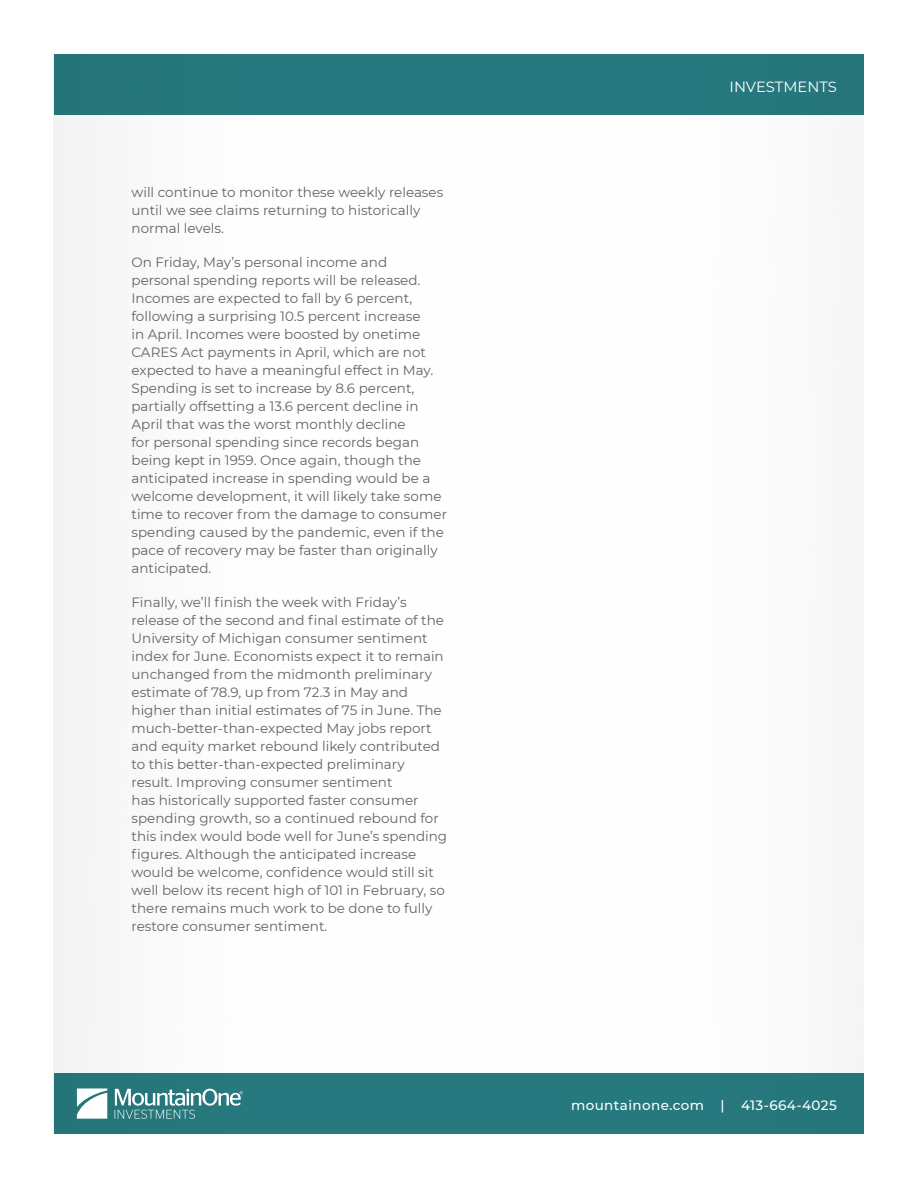
<style>
.page{position:relative;width:918px;height:1188px;background:#fff}
.page>*{position:absolute;margin:0;border:0;box-sizing:border-box;transform-origin:0 0}
.t1{font:14.85px "Montserrat";color:#fff}
.Bullets_2{font:13.5px/18px "Montserrat";color:#636366}
.t2{font:500 13.5px "Montserrat";letter-spacing:.03em;color:#fff}
</style>
<div class="page">
<div style="left:54px;top:1073px;width:810px;height:61px;background:#277a7f"></div>
<div style="left:54px;top:54px;width:810px;height:61px;background:#277a7f"></div>
<svg style="left:77px;top:1088px;width:30px;height:31px"></svg>
<svg style="left:115px;top:1089px;width:128px;height:30px"></svg>
<p class="Bullets_2" style="left:132px;top:182px;width:313px">will continue to monitor these weekly releases until we see claims returning to historically normal levels.</p>
<p class="Bullets_2" style="left:132px;top:253px;width:317px">On Friday, May’s personal income and personal spending reports will be released.<br>Incomes are expected to fall by 6 percent, following a surprising 10.5 percent increase<br>in April. Incomes were boosted by onetime CARES Act payments in April, which are not expected to have a meaningful effect in May.<br>Spending is set to increase by 8.6 percent, partially offsetting a 13.6 percent decline in April that was the worst monthly decline<br>for personal spending since records began being kept in 1959. Once again, though the anticipated increase in spending would be a welcome development, it will likely take some time to recover from the damage to consumer spending caused by the pandemic, even if the pace of recovery may be faster than originally anticipated.</p>
<p class="Bullets_2" style="left:132px;top:593px;width:317px">Finally, we’ll finish the week with Friday’s release of the second and final estimate of the University of Michigan consumer sentiment index for June. Economists expect it to remain unchanged from the midmonth preliminary estimate of 78.9, up from 72.3 in May and higher than initial estimates of 75 in June. The much-better-than-expected May jobs report and equity market rebound likely contributed to this better-than-expected preliminary result. Improving consumer sentiment<br>has historically supported faster consumer spending growth, so a continued rebound for this index would bode well for June’s spending figures. Although the anticipated increase would be welcome, confidence would still sit well below its recent high of 101 in February, so there remains much work to be done to fully restore consumer sentiment.</p>
<p class="t1" style="left:730px;top:76px;width:109px">INVESTMENTS</p>
<p class="t2" style="left:571px;top:1096px;width:267px">mountainone.com | 413-664-4025</p>
</div>
